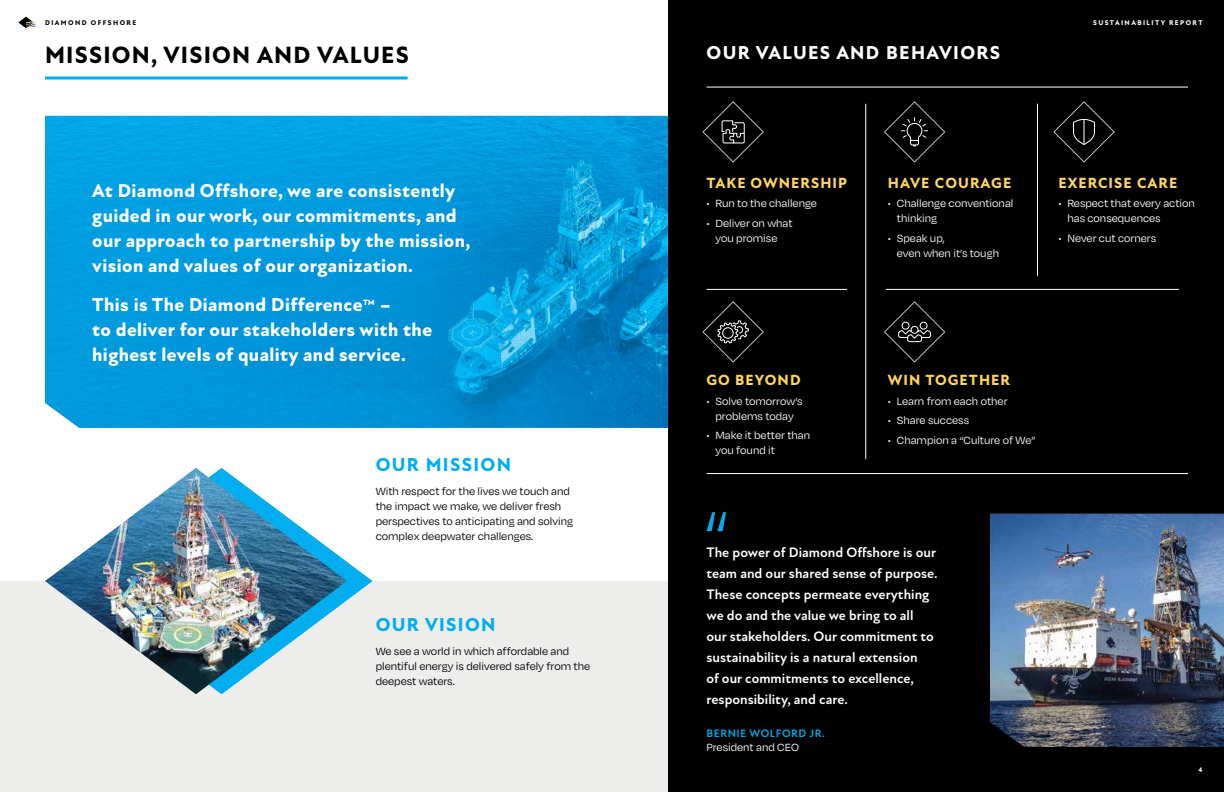
<style>
.page{position:relative;width:1224px;height:792px;background:#fff}
.page>*{position:absolute;margin:0;border:0;box-sizing:border-box;transform-origin:0 0}
.t1{font:800 24px "New Atten";letter-spacing:.05em;color:#000}
.t2{font:800 19px/25px "New Atten";letter-spacing:.02em;color:#fff}
.t3{font:800 19px "New Atten";letter-spacing:.07em;color:#fff}
.t4{font:800 19px "New Atten";letter-spacing:.07em;color:#00aeef}
.t5{font:800 15px "New Atten";letter-spacing:.07em;color:#ffd65c}
.t6{font:700 14px/21px "New Atten";color:#fff}
.t7{font:12px/15px "Degular";color:#fff}
.t8{font:12px/15px "Degular";color:#000}
.t9{font:700 11px "New Atten";letter-spacing:.05em;color:#00aeef}
.t10{font:800 7px "New Atten";letter-spacing:.2em;color:#fff}
.t11{font:800 7px "New Atten";letter-spacing:.2em;color:#000}
</style>
<div class="page">
<svg style="left:45px;top:116px;width:623px;height:312px;background:#0397d9"></svg>
<div style="left:0;top:581px;width:706px;height:211px;background:#ededec"></div>
<div style="left:668px;top:0;width:556px;height:792px;background:#000"></div>
<hr style="left:45px;top:76px;width:363px;height:3px;background:#00aeef">
<svg style="left:707px;top:512px;width:19px;height:19px"></svg>
<hr style="left:706px;top:87px;width:482px;height:1px;background:#fff">
<hr style="left:706px;top:473px;width:482px;height:1px;background:#fff">
<hr style="left:706px;top:289px;width:141px;height:1px;background:#fff">
<hr style="left:865px;top:104px;width:1px;height:355px;background:#fff">
<hr style="left:1037px;top:104px;width:1px;height:172px;background:#fff">
<hr style="left:886px;top:289px;width:293px;height:1px;background:#fff">
<svg style="left:347px;top:562px;width:26px;height:39px"></svg>
<img style="left:45px;top:468px;width:302px;height:226px">
<svg style="left:703px;top:101px;width:61px;height:61px"></svg>
<svg style="left:884px;top:101px;width:61px;height:61px"></svg>
<svg style="left:703px;top:302px;width:61px;height:60px"></svg>
<img style="left:990px;top:514px;width:234px;height:233px">
<svg style="left:884px;top:302px;width:61px;height:60px"></svg>
<svg style="left:1054px;top:101px;width:60px;height:61px"></svg>
<svg style="left:18px;top:17px;width:17px;height:11px"></svg>
<p class="t11" style="left:45px;top:19px;width:93px">DIAMOND OFFSHORE</p>
<p class="t10" style="left:1093px;top:19px;width:111px">SUSTAINABILITY REPORT</p>
<h1 class="t1" style="left:45px;top:41px;width:365px">MISSION, VISION AND VALUES</h1>
<h2 class="t2" style="left:92px;top:179px;width:380px">At Diamond Offshore, we are consistently guided in our work, our commitments, and our approach to partnership by the mission, vision and values of our organization.</h2>
<h2 class="t2" style="left:92px;top:292px;width:341px">This is The Diamond Difference™ –<br>to deliver for our stakeholders with the highest levels of quality and service.</h2>
<h2 class="t4" style="left:376px;top:453px;width:137px">OUR MISSION</h2>
<p class="t8" style="left:376px;top:483px;width:199px">With respect for the lives we touch and the impact we make, we deliver fresh perspectives to anticipating and solving complex deepwater challenges.</p>
<h2 class="t4" style="left:376px;top:614px;width:121px">OUR VISION</h2>
<p class="t8" style="left:376px;top:644px;width:216px">We see a world in which affordable and plentiful energy is delivered safely from the deepest waters.</p>
<h2 class="t3" style="left:706px;top:42px;width:295px">OUR VALUES AND BEHAVIORS</h2>
<p class="t5" style="left:706px;top:174px;width:142px">TAKE OWNERSHIP</p>
<p class="t7" style="left:706px;top:195px;width:112px">• Run to the challenge</p>
<p class="t7" style="left:706px;top:215px;width:88px;text-align:center">• Deliver on what you promise</p>
<p class="t5" style="left:888px;top:174px;width:125px">HAVE COURAGE</p>
<p class="t7" style="left:897px;top:195px;width:118px;text-indent:-9px">• Challenge conventional thinking</p>
<p class="t7" style="left:897px;top:230px;width:104px;text-indent:-9px">• Speak up,<br>even when it’s tough</p>
<p class="t5" style="left:1058px;top:174px;width:121px">EXERCISE CARE</p>
<p class="t7" style="left:1067px;top:195px;width:129px;text-indent:-9px">• Respect that every action has consequences</p>
<p class="t7" style="left:1058px;top:230px;width:99px">• Never cut corners</p>
<p class="t5" style="left:706px;top:372px;width:96px">GO BEYOND</p>
<p class="t7" style="left:706px;top:393px;width:98px;text-align:center">• Solve tomorrow’s problems today</p>
<p class="t7" style="left:716px;top:428px;width:96px;text-indent:-9px">• Make it better than you found it</p>
<p class="t5" style="left:888px;top:372px;width:124px">WIN TOGETHER</p>
<p class="t7" style="left:888px;top:393px;width:121px">• Learn from each other</p>
<p class="t7" style="left:888px;top:413px;width:83px">• Share success</p>
<p class="t7" style="left:888px;top:432px;width:149px">• Champion a “Culture of We”</p>
<p class="t6" style="left:707px;top:543px;width:233px">The power of Diamond Offshore is our team and our shared sense of purpose.<br>These concepts permeate everything we do and the value we bring to all<br>our stakeholders. Our commitment to sustainability is a natural extension<br>of our commitments to excellence, responsibility, and care.</p>
<p class="t9" style="left:706px;top:727px;width:120px">BERNIE WOLFORD JR.</p>
<p class="t7" style="left:706px;top:740px;width:94px">President and CEO</p>
<p class="t10" style="left:1198px;top:766px;width:6px">4</p>
</div>
